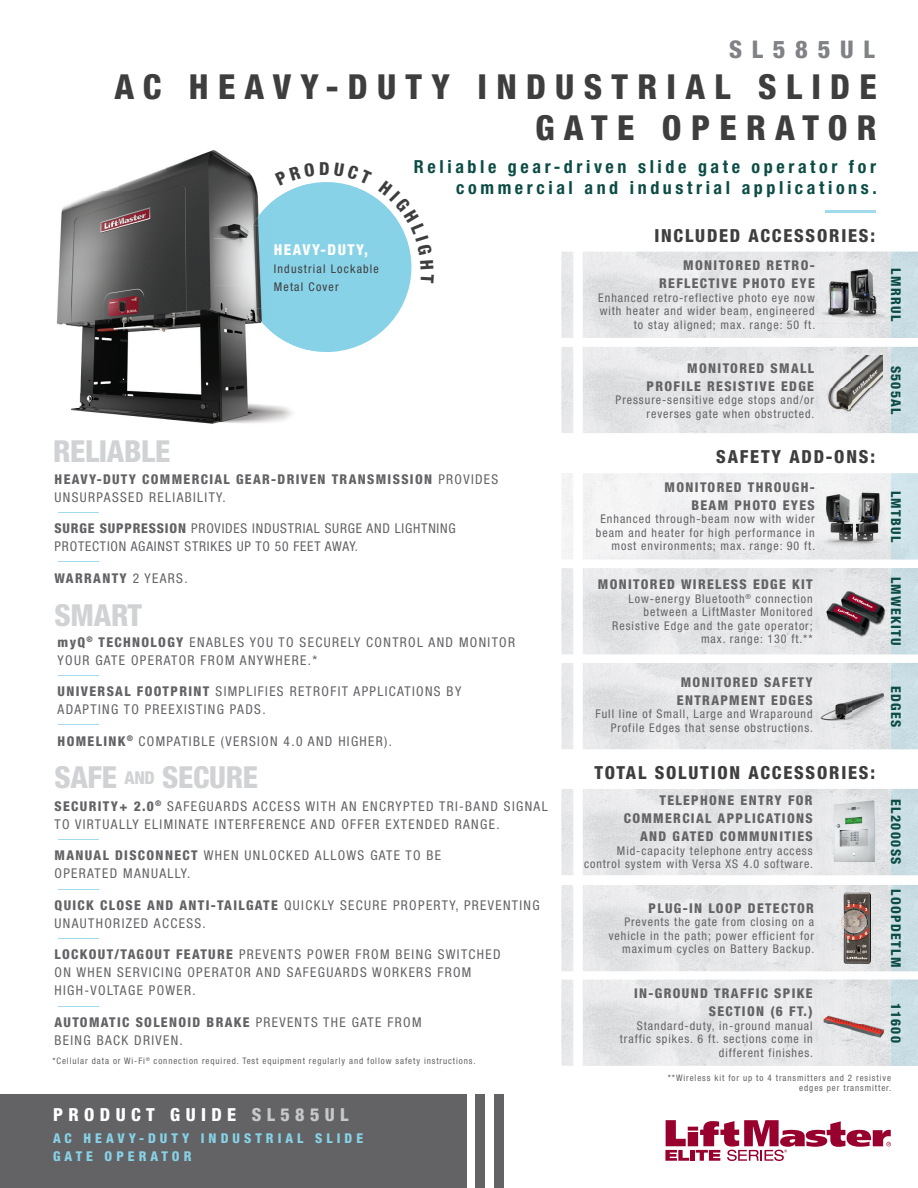
<style>
.page{position:relative;width:918px;height:1188px;background:#fff}
.page>*{position:absolute;margin:0;border:0;box-sizing:border-box;transform-origin:0 0}
.t1{font:800 condensed 34.5px/40.5px "Helvetica Neue LT Std";letter-spacing:.27em;color:#3e3e3f;text-align:right}
.t2{font:800 condensed 30.3px "Helvetica Neue LT Std";letter-spacing:-.01em;color:#d1d2d4}
.t3{font:800 condensed 24.3px "Helvetica Neue LT Std";letter-spacing:.4em;color:#808285}
.t4{font:700 condensed 18px/21px "Helvetica Neue LT Std";letter-spacing:.2em;color:#0c4c45;text-align:right}
.t5{font:800 condensed 18px "Helvetica Neue LT Std";letter-spacing:.1em;color:#3e3e3f}
.t6{font:800 condensed 18px "Helvetica Neue LT Std";letter-spacing:.3em;color:#fff}
.t7{font:800 condensed 15px "Helvetica Neue LT Std";letter-spacing:.1em;color:#fff}
.t8{font:condensed 13.5px/18px "Helvetica Neue LT Std";letter-spacing:.1em;color:#636366}
.t9{font:800 condensed 13.5px/18px "Helvetica Neue LT Std";letter-spacing:.1em;color:#636366;text-align:right}
.t10{font:condensed 13.5px/18px "Helvetica Neue LT Std";letter-spacing:.06em;color:#636366}
.t11{font:800 condensed 13.5px "Helvetica Neue LT Std";letter-spacing:.1em;color:#0c4c45}
.t12{font:800 condensed 13.5px/18px "Helvetica Neue LT Std";letter-spacing:.3em;color:#87d2e7}
.t13{font:condensed 12px/13.5px "Helvetica Neue LT Std";letter-spacing:.08em;color:#636366;text-align:right}
.t14{font:condensed 12px/18px "Helvetica Neue LT Std";letter-spacing:.1em;color:#3e3e3f}
.t15{font:condensed 9px/10.8px "Helvetica Neue LT Std";letter-spacing:.1em;color:#636366;text-align:right}
.s1{font-weight:400}
.s2{font-weight:800}
.s3{color:#c7c8ca}
</style>
<div class="page">
<div style="left:0;top:1094px;width:466px;height:94px;background:#636366"></div>
<div style="left:494px;top:1094px;width:10px;height:94px;background:#636366"></div>
<div style="left:476px;top:1094px;width:9px;height:94px;background:#636366"></div>
<img style="left:561px;top:347px;width:357px;height:86px">
<img style="left:561px;top:473px;width:357px;height:87px">
<img style="left:561px;top:568px;width:357px;height:86px">
<img style="left:561px;top:663px;width:357px;height:86px">
<img style="left:561px;top:252px;width:357px;height:86px">
<img style="left:561px;top:980px;width:357px;height:86px">
<hr style="left:58px;top:512px;width:41px;height:1px;background:#a0daec">
<hr style="left:58px;top:725px;width:41px;height:1px;background:#a0daec">
<hr style="left:58px;top:675px;width:41px;height:1px;background:#a0daec">
<hr style="left:58px;top:562px;width:41px;height:1px;background:#a0daec">
<hr style="left:826px;top:210px;width:50px;height:3px;background:#a0daec">
<img style="left:105px;top:150px;width:133px;height:41px">
<img style="left:60px;top:191px;width:178px;height:48px">
<img style="left:58px;top:239px;width:180px;height:47px">
<img style="left:56px;top:286px;width:182px;height:47px">
<img style="left:71px;top:333px;width:221px;height:91px">
<img style="left:819px;top:671px;width:68px;height:68px">
<hr style="left:58px;top:839px;width:41px;height:1px;background:#a0daec">
<hr style="left:58px;top:889px;width:41px;height:1px;background:#a0daec">
<hr style="left:58px;top:938px;width:41px;height:1px;background:#a0daec">
<hr style="left:58px;top:1006px;width:41px;height:1px;background:#a0daec">
<img style="left:561px;top:885px;width:357px;height:86px">
<img style="left:561px;top:789px;width:357px;height:86px">
<img style="left:826px;top:795px;width:58px;height:71px">
<img style="left:841px;top:892px;width:30px;height:72px">
<img style="left:821px;top:355px;width:61px;height:67px">
<img style="left:823px;top:584px;width:66px;height:57px">
<img style="left:817px;top:996px;width:71px;height:57px">
<img style="left:820px;top:483px;width:67px;height:67px">
<img style="left:816px;top:260px;width:70px;height:64px">
<svg style="left:665px;top:1120px;width:226px;height:41px"></svg>
<svg style="left:238px;top:165px;width:174px;height:190px"></svg>
<h3 class="t3" style="left:729px;top:34px;width:147px">SL585UL</h3>
<h1 class="t1" style="left:114px;top:66px;width:764px">AC HEAVY-DUTY INDUSTRIAL SLIDE<br>GATE OPERATOR</h1>
<h2 class="t2" style="left:53px;top:433px;width:119px">RELIABLE</h2>
<h3 class="t5" style="left:319px;top:157px;width:12px">D</h3>
<p class="t7" style="left:274px;top:241px;width:96px">HEAVY-DUTY,</p>
<p class="t14" style="left:274px;top:260px;width:107px">Industrial Lockable<br>Metal Cover</p>
<h3 class="t4" style="left:414px;top:155px;width:464px">Reliable gear-driven slide gate operator for commercial and industrial applications.</h3>
<h3 class="t5" style="left:654px;top:224px;width:222px">INCLUDED ACCESSORIES:</h3>
<p class="t9" style="left:659px;top:256px;width:157px">MONITORED RETRO-<br>REFLECTIVE PHOTO EYE</p>
<p class="t13" style="left:598px;top:291px;width:218px">Enhanced retro-reflective photo eye now with heater and wider beam, engineered to stay aligned; max. range: 50 ft.</p>
<p class="t9" style="left:647px;top:359px;width:169px">MONITORED SMALL<br>PROFILE RESISTIVE EDGE</p>
<p class="t13" style="left:616px;top:393px;width:200px">Pressure-sensitive edge stops and/or reverses gate when obstructed.</p>
<h3 class="t5" style="left:716px;top:446px;width:160px">SAFETY ADD-ONS:</h3>
<p class="t9" style="left:55px;top:470px;width:445px;text-align:left">HEAVY-DUTY COMMERCIAL GEAR-DRIVEN TRANSMISSION <span class="s1">PROVIDES<br>UNSURPASSED RELIABILITY.</span></p>
<p class="t10" style="left:55px;top:519px;width:403px"><span class="s2">SURGE SUPPRESSION</span> PROVIDES INDUSTRIAL SURGE AND LIGHTNING<br>PROTECTION AGAINST STRIKES UP TO 50 FEET AWAY.</p>
<p class="t9" style="left:55px;top:569px;width:135px">WARRANTY <span class="s1">2 YEARS.</span></p>
<h2 class="t2" style="left:55px;top:597px;width:89px">SMART</h2>
<p class="t8" style="left:58px;top:633px;width:459px"><span class="s2">myQ</span><sup>®</sup> <span class="s2">TECHNOLOGY</span> ENABLES YOU TO SECURELY CONTROL AND MONITOR<br>YOUR GATE OPERATOR FROM ANYWHERE.*</p>
<p class="t8" style="left:58px;top:682px;width:405px"><span class="s2">UNIVERSAL FOOTPRINT</span> SIMPLIFIES RETROFIT APPLICATIONS BY<br>ADAPTING TO PREEXISTING PADS.</p>
<p class="t8" style="left:58px;top:732px;width:336px"><span class="s2">HOMELINK</span><sup>®</sup> COMPATIBLE (VERSION 4.0 AND HIGHER).</p>
<h2 class="t2" style="left:54px;top:759px;width:205px">SAFE <sup>AND</sup> SECURE</h2>
<p class="t8" style="left:55px;top:797px;width:495px"><span class="s2">SECURITY+ 2.0</span><sup>®</sup> SAFEGUARDS ACCESS WITH AN ENCRYPTED TRI-BAND SIGNAL<br>TO VIRTUALLY ELIMINATE INTERFERENCE AND OFFER EXTENDED RANGE.</p>
<p class="t8" style="left:55px;top:847px;width:388px"><span class="s2">MANUAL DISCONNECT</span> WHEN UNLOCKED ALLOWS GATE TO BE<br>OPERATED MANUALLY.</p>
<p class="t8" style="left:55px;top:896px;width:487px"><span class="s2">QUICK CLOSE AND ANTI-TAILGATE</span> QUICKLY SECURE PROPERTY, PREVENTING<br>UNAUTHORIZED ACCESS.</p>
<p class="t8" style="left:55px;top:946px;width:448px"><span class="s2">LOCKOUT/TAGOUT FEATURE</span> PREVENTS POWER FROM BEING SWITCHED<br>ON WHEN SERVICING OPERATOR AND SAFEGUARDS WORKERS FROM<br>HIGH-VOLTAGE POWER.</p>
<p class="t8" style="left:55px;top:1013px;width:368px"><span class="s2">AUTOMATIC SOLENOID BRAKE</span> PREVENTS THE GATE FROM<br>BEING BACK DRIVEN.</p>
<p class="t15" style="left:52px;top:1055px;width:425px">*Cellular data or Wi-Fi<sup>®</sup> connection required. Test equipment regularly and follow safety instructions.</p>
<p class="t9" style="left:665px;top:478px;width:152px">MONITORED THROUGH-<br>BEAM PHOTO EYES</p>
<p class="t13" style="left:596px;top:512px;width:221px">Enhanced through-beam now with wider beam and heater for high performance in most environments; max. range: 90 ft.</p>
<p class="t9" style="left:598px;top:575px;width:216px">MONITORED WIRELESS EDGE KIT</p>
<p class="t13" style="left:612px;top:592px;width:202px">Low-energy Bluetooth<sup>®</sup> connection between a LiftMaster Monitored<br>Resistive Edge and the gate operator; max. range: 130 ft.**</p>
<p class="t9" style="left:681px;top:673px;width:133px">MONITORED SAFETY</p>
<p class="t9" style="left:677px;top:691px;width:137px">ENTRAPMENT EDGES</p>
<p class="t13" style="left:596px;top:707px;width:219px">Full line of Small, Large and Wraparound<br>Profile Edges that sense obstructions.</p>
<h3 class="t5" style="left:595px;top:762px;width:282px">TOTAL SOLUTION ACCESSORIES:</h3>
<p class="t9" style="left:624px;top:791px;width:190px">TELEPHONE ENTRY FOR<br>COMMERCIAL APPLICATIONS<br>AND GATED COMMUNITIES</p>
<p class="t13" style="left:584px;top:844px;width:231px">Mid-capacity telephone entry access control system with Versa XS 4.0 software.</p>
<p class="t9" style="left:649px;top:899px;width:167px">PLUG-IN LOOP DETECTOR</p>
<p class="t13" style="left:609px;top:915px;width:207px">Prevents the gate from closing on a vehicle in the path; power efficient for maximum cycles on Battery Backup.</p>
<p class="t9" style="left:634px;top:984px;width:180px">IN-GROUND TRAFFIC SPIKE<br>SECTION (6 FT.)</p>
<p class="t13" style="left:620px;top:1019px;width:195px">Standard-duty, in-ground manual traffic spikes. 6 ft. sections come in different finishes.</p>
<p class="t11" style="left:904px;top:268px;width:54px;rotate:90deg">LMRRUL</p>
<p class="t11" style="left:904px;top:366px;width:51px;rotate:90deg">S505AL</p>
<p class="t11" style="left:904px;top:491px;width:53px;rotate:90deg">LMTBUL</p>
<p class="t11" style="left:904px;top:577px;width:70px;rotate:90deg">LMWEKITU</p>
<p class="t11" style="left:904px;top:686px;width:43px;rotate:90deg">EDGES</p>
<p class="t11" style="left:904px;top:799px;width:67px;rotate:90deg">EL2000SS</p>
<p class="t11" style="left:904px;top:889px;width:79px;rotate:90deg">LOOPDETLM</p>
<p class="t11" style="left:904px;top:1003px;width:41px;rotate:90deg">11600</p>
<h3 class="t6" style="left:53px;top:1103px;width:297px">PRODUCT GUIDE <span class="s3">SL585UL</span></h3>
<p class="t12" style="left:53px;top:1129px;width:312px">AC HEAVY-DUTY INDUSTRIAL SLIDE<br>GATE OPERATOR</p>
<p class="t15" style="left:668px;top:1072px;width:225px">**Wireless kit for up to 4 transmitters and 2 resistive edges per transmitter.</p>
</div>
